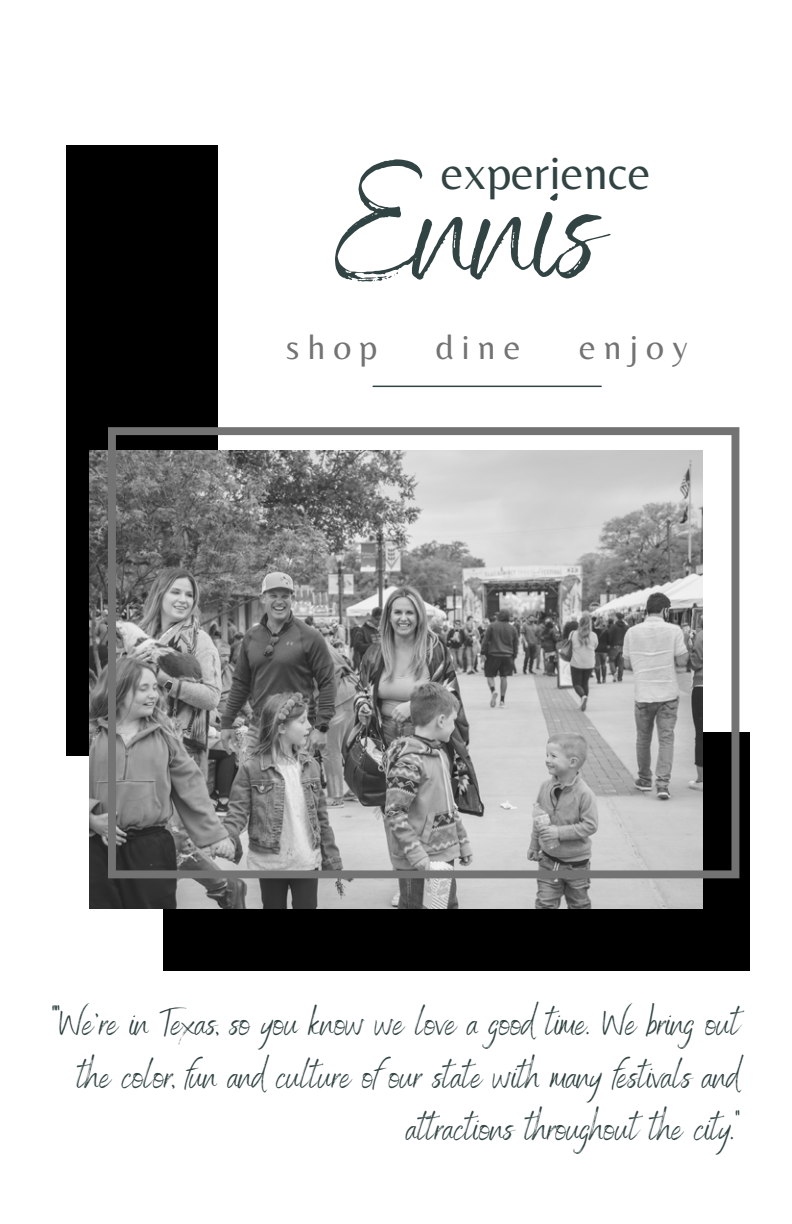
<style>
.page{position:relative;width:792px;height:1224px;background:#fff}
.page>*{position:absolute;margin:0;border:0;box-sizing:border-box;transform-origin:0 0}
.t1{font:164.4px "Benedict";color:#314443}
.t2{font:48.8px "Belleza";color:#314443}
.t3{font:38px/52.6px "Benedict";color:#314443;text-align:right}
.t4{font:35.8px "Belleza";letter-spacing:.22em;color:#737373}
</style>
<div class="page">
<div style="left:67px;top:146px;width:151px;height:610px;background:#000"></div>
<div style="left:163px;top:732px;width:587px;height:239px;background:#000"></div>
<img style="left:89px;top:451px;width:614px;height:457px">
<svg style="left:108px;top:427px;width:631px;height:451px;background:#969696"></svg>
<hr style="left:373px;top:386px;width:228px;height:1px;background:#314443">
<p class="t2" style="left:441px;top:144px;width:212px">experience</p>
<p class="t1" style="left:335px;top:109px;width:267px">Ennis</p>
<p class="t4" style="left:286px;top:326px;width:93px">shop</p>
<p class="t4" style="left:436px;top:326px;width:86px">dine</p>
<p class="t4" style="left:579px;top:326px;width:110px">enjoy</p>
<p class="t3" style="left:52px;top:999px;width:689px">""We’re in Texas, so you know we love a good time. We bring out the color, fun and culture of our state with many festivals and attractions throughout the city."</p>
</div>
